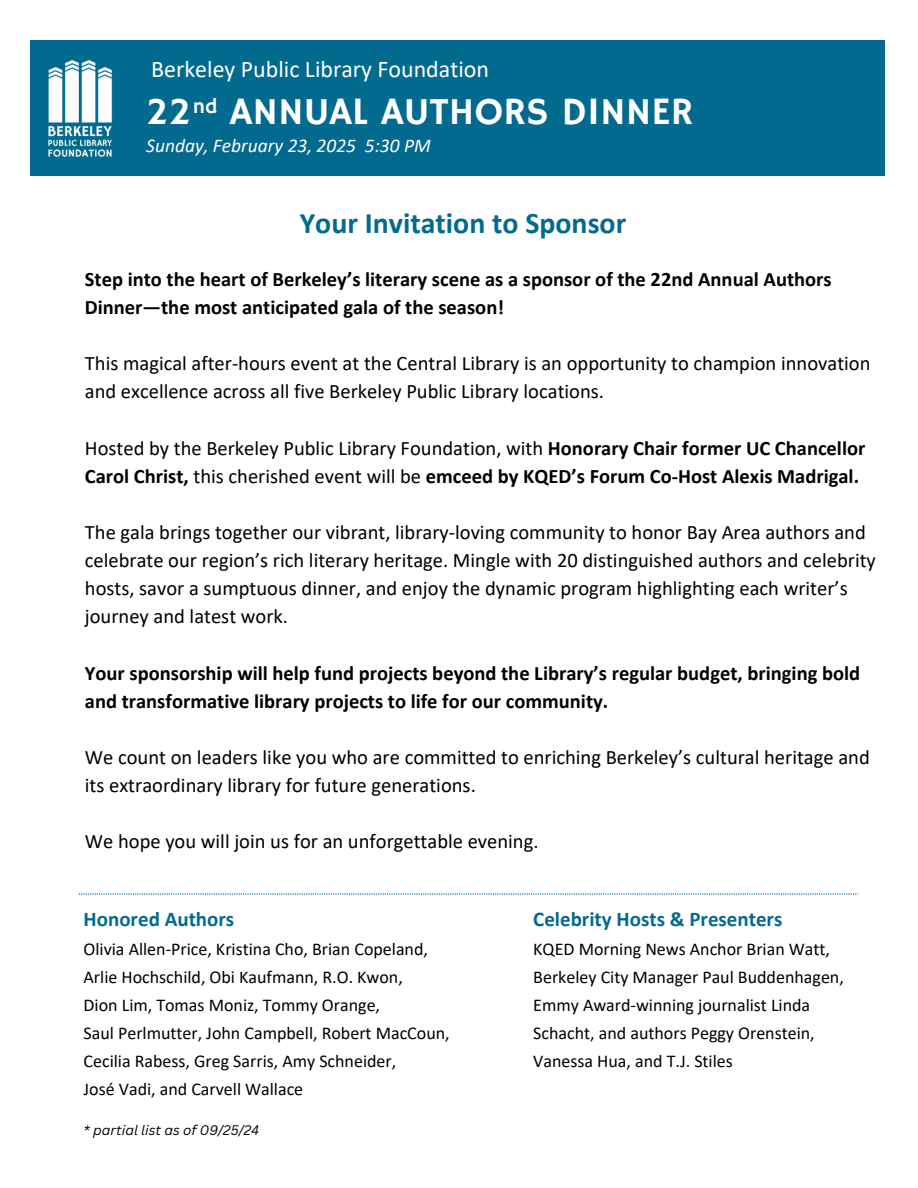
<style>
.page{position:relative;width:918px;height:1188px;background:#fff}
.page>*{position:absolute;margin:0;border:0;box-sizing:border-box;transform-origin:0 0}
.t1{font:38.7px "Hammersmith One";color:#fff}
.t2{font:700 30px "Calibri";color:#036a8f}
.t3{font:24px "Calibri";color:#fff}
.t4{font:700 21px "Calibri";color:#036a8f}
.t5{font:21px "Hammersmith One";color:#fff}
.t6{font:20.55px/28.2px "Calibri";color:#000}
.t7{font:700 20.55px/28.2px "Calibri";color:#000}
.t8{font:italic 19.5px "Calibri";color:#fff}
.t9{font:18px/28.2px "Calibri";color:#000}
.t10{font:italic 13.5px "Canva Sans";color:#000}
.s1{font-weight:400}
</style>
<div class="page">
<div style="left:30px;top:41px;width:854px;height:135px;background:#036a8f"></div>
<svg style="left:79px;top:893px;width:779px;height:2px"></svg>
<img style="left:48px;top:59px;width:64px;height:98px">
<h5 class="t3" style="left:151px;top:59px;width:339px">Berkeley Public Library Foundation</h5>
<h5 class="t1" style="left:146px;top:89px;width:549px">22 ANNUAL AUTHORS DINNER</h5>
<h4 class="t8" style="left:146px;top:138px;width:286px">Sunday, February 23, 2025 5:30 PM</h4>
<h6 class="t5" style="left:193px;top:94px;width:26px">nd</h6>
<h5 class="t2" style="left:300px;top:210px;width:328px">Your Invitation to Sponsor</h5>
<h1 class="t7" style="left:85px;top:267px;width:748px">Step into the heart of Berkeley’s literary scene as a sponsor of the 22nd Annual Authors<br>Dinner—the most anticipated gala of the season!</h1>
<h5 class="t6" style="left:85px;top:351px;width:787px">This magical after-hours event at the Central Library is an opportunity to champion innovation and excellence across all five Berkeley Public Library locations.</h5>
<h3 class="t7" style="left:85px;top:435px;width:782px"><span class="s1">Hosted by the Berkeley Public Library Foundation, with</span> Honorary Chair former UC Chancellor<br>Carol Christ, <span class="s1">this cherished event will be</span> emceed by KQED’s Forum Co-Host Alexis Madrigal.</h3>
<h5 class="t6" style="left:85px;top:520px;width:793px">The gala brings together our vibrant, library-loving community to honor Bay Area authors and celebrate our region’s rich literary heritage. Mingle with 20 distinguished authors and celebrity hosts, savor a sumptuous dinner, and enjoy the dynamic program highlighting each writer’s journey and latest work.</h5>
<h2 class="t7" style="left:85px;top:660px;width:777px">Your sponsorship will help fund projects beyond the Library’s regular budget, bringing bold and transformative library projects to life for our community.</h2>
<h4 class="t6" style="left:85px;top:745px;width:786px">We count on leaders like you who are committed to enriching Berkeley’s cultural heritage and its extraordinary library for future generations.</h4>
<h5 class="t6" style="left:85px;top:829px;width:455px">We hope you will join us for an unforgettable evening.</h5>
<h5 class="t4" style="left:84px;top:910px;width:152px">Honored Authors</h5>
<h5 class="t9" style="left:84px;top:936px;width:368px">Olivia Allen-Price, Kristina Cho, Brian Copeland, Arlie Hochschild, Obi Kaufmann, R.O. Kwon,<br>Dion Lim, Tomas Moniz, Tommy Orange,<br>Saul Perlmutter, John Campbell, Robert MacCoun, Cecilia Rabess, Greg Sarris, Amy Schneider,<br>José Vadi, and Carvell Wallace</h5>
<p class="t10" style="left:84px;top:1120px;width:177px">* partial list as of 09/25/24</p>
<h6 class="t4" style="left:533px;top:910px;width:251px">Celebrity Hosts &amp; Presenters</h6>
<h6 class="t9" style="left:533px;top:936px;width:312px">KQED Morning News Anchor Brian Watt, Berkeley City Manager Paul Buddenhagen, Emmy Award-winning journalist Linda Schacht, and authors Peggy Orenstein, Vanessa Hua, and T.J. Stiles</h6>
</div>
